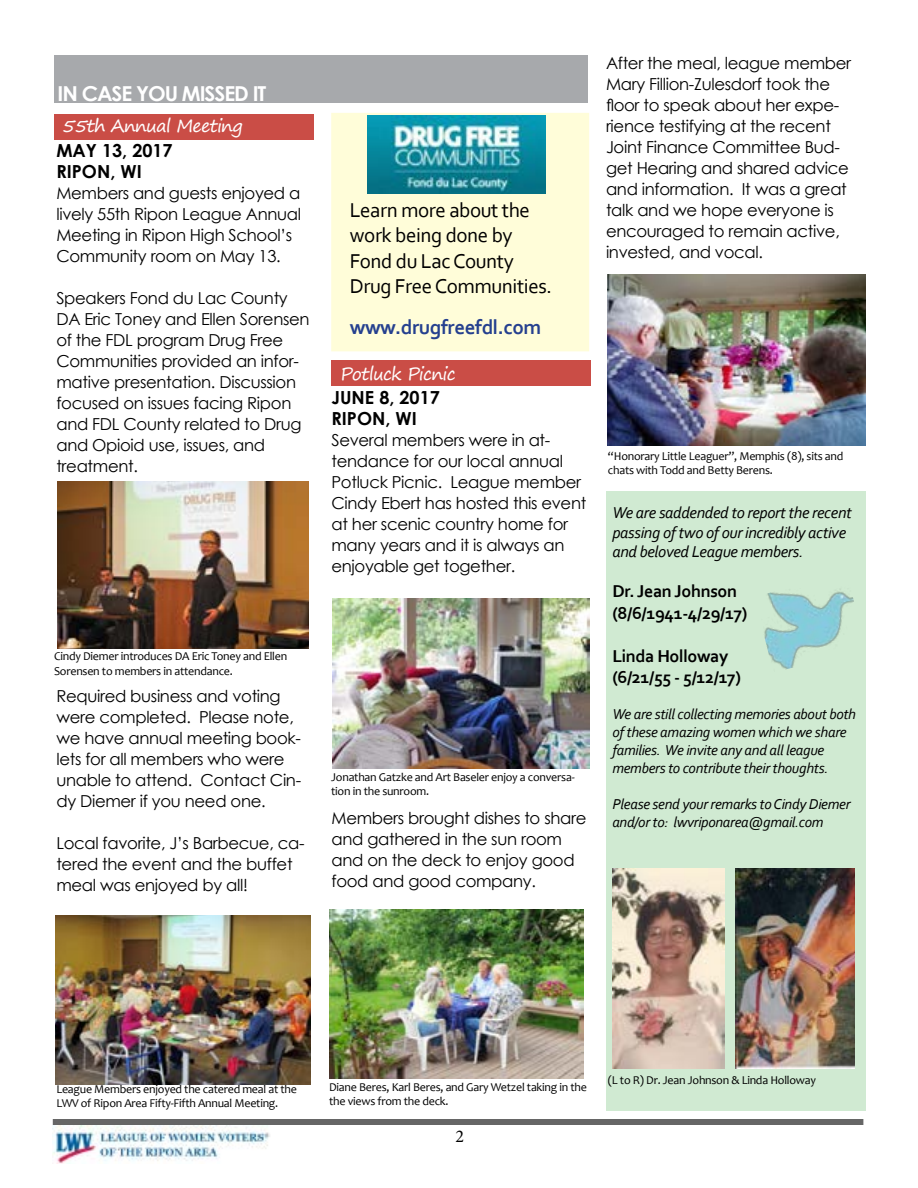
<style>
.page{position:relative;width:918px;height:1188px;background:#fff}
.page>*{position:absolute;margin:0;border:0;box-sizing:border-box;transform-origin:0 0}
.t1{font:21px/25.2px "Corbel";letter-spacing:-.02em;color:#000}
.t2{font:700 21px "Corbel";letter-spacing:-.02em;color:#25408f}
.t3{font:700 20.55px "Century Gothic";letter-spacing:-.05em;color:#fff}
.t4{font:700 18px/21.6px "Corbel";letter-spacing:-.02em;color:#000}
.t5{font:700 18px/21px "Century Gothic";color:#000}
.t6{font:18px "Minion Pro";color:#000}
.t7{font:17.7px "Segoe Print";letter-spacing:-.05em;color:#fff}
.t8{font:16.5px/21px "Century Gothic";letter-spacing:-.02em;color:#000}
.t9{font:italic 16.5px/19.8px "Corbel";letter-spacing:-.02em;color:#000}
.t10{font:italic 15px/18px "Corbel";letter-spacing:-.02em;color:#000}
.t11{font:12px/14.4px "Candara";letter-spacing:-.02em;color:#000}
</style>
<div class="page">
<div style="left:53px;top:1119px;width:810px;height:6px;background:#666"></div>
<img style="left:53px;top:1125px;width:217px;height:39px">
<div style="left:54px;top:55px;width:534px;height:48px;background:#a7a9ac"></div>
<div style="left:54px;top:114px;width:259px;height:26px;background:#ca4d46"></div>
<div style="left:332px;top:360px;width:259px;height:25px;background:#ca4d46"></div>
<div style="left:331px;top:113px;width:258px;height:238px;background:#fffdd9"></div>
<img style="left:57px;top:482px;width:252px;height:166px">
<img style="left:332px;top:598px;width:257px;height:170px">
<img style="left:608px;top:274px;width:258px;height:171px">
<img style="left:329px;top:910px;width:255px;height:168px">
<img style="left:56px;top:916px;width:254px;height:168px">
<img style="left:368px;top:116px;width:177px;height:77px">
<div style="left:606px;top:491px;width:260px;height:619px;background:#d0ead2"></div>
<img style="left:612px;top:868px;width:113px;height:200px">
<img style="left:735px;top:868px;width:120px;height:200px">
<img style="left:764px;top:589px;width:90px;height:80px">
<p class="t3" style="left:58px;top:78px;width:210px">IN CASE YOU MISSED IT</p>
<p class="t7" style="left:62px;top:109px;width:182px">55th Annual Meeting</p>
<p class="t5" style="left:56px;top:139px;width:118px">MAY 13, 2017<br>RIPON, WI</p>
<p class="t8" style="left:56px;top:182px;width:246px">Members and guests enjoyed a lively 55th Ripon League Annual<br>Meeting in Ripon High School’s<br>Community room on May 13.</p>
<p class="t8" style="left:56px;top:287px;width:255px">Speakers Fond du Lac County<br>DA Eric Toney and Ellen Sorensen of the FDL program Drug Free<br>Communities provided an infor&shy;mative presentation. Discussion focused on issues facing Ripon and FDL County related to Drug and Opioid use, issues, and treatment.</p>
<p class="t11" style="left:54px;top:649px;width:235px">Cindy Diemer introduces DA Eric Toney and Ellen<br>Sorensen to members in attendance.</p>
<p class="t8" style="left:56px;top:685px;width:246px">Required business and voting were completed. Please note, we have annual meeting book&shy;lets for all members who were unable to attend. Contact Cin&shy;dy Diemer if you need one.</p>
<p class="t8" style="left:56px;top:832px;width:250px">Local favorite, J’s Barbecue, ca&shy;tered the event and the buffet meal was enjoyed by all!</p>
<p class="t1" style="left:350px;top:197px;width:204px">Learn more about the work being done by<br>Fond du Lac County<br>Drug Free Communities.</p>
<p class="t2" style="left:350px;top:314px;width:193px">www.drugfreefdl.com</p>
<p class="t7" style="left:341px;top:358px;width:117px">Potluck Picnic</p>
<p class="t5" style="left:332px;top:387px;width:110px">JUNE 8, 2017<br>RIPON, WI</p>
<p class="t8" style="left:332px;top:430px;width:256px">Several members were in at&shy;tendance for our local annual<br>Potluck Picnic. League member<br>Cindy Ebert has hosted this event at her scenic country home for many years and it is always an enjoyable get together.</p>
<p class="t11" style="left:331px;top:770px;width:245px">Jonathan Gatzke and Art Baseler enjoy a conversa&shy;tion in the sunroom.</p>
<p class="t8" style="left:332px;top:808px;width:256px">Members brought dishes to share and gathered in the sun room and on the deck to enjoy good food and good company.</p>
<p class="t8" style="left:606px;top:52px;width:247px">After the meal, league member<br>Mary Fillion-Zulesdorf took the floor to speak about her expe&shy;rience testifying at the recent<br>Joint Finance Committee Bud&shy;get Hearing and shared advice and information. It was a great talk and we hope everyone is encouraged to remain active, invested, and vocal.</p>
<p class="t11" style="left:608px;top:448px;width:237px">“Honorary Little Leaguer”, Memphis (8), sits and chats with Todd and Betty Berens.</p>
<p class="t9" style="left:612px;top:502px;width:241px">We are saddended to report the recent passing of two of our incredibly active and beloved League members.</p>
<p class="t4" style="left:612px;top:580px;width:136px">Dr. Jean Johnson (8/6/1941-4/29/17)</p>
<p class="t4" style="left:612px;top:645px;width:130px">Linda Holloway (6/21/55 - 5/12/17)</p>
<p class="t10" style="left:612px;top:705px;width:245px">We are still collecting memories about both of these amazing women which we share families. We invite any and all league members to contribute their thoughts.</p>
<p class="t10" style="left:612px;top:795px;width:240px">Please send your remarks to Cindy Diemer and/or to: lwvriponarea@gmail.com</p>
<p class="t11" style="left:56px;top:1082px;width:242px">League Members enjoyed the catered meal at the<br>LWV of Ripon Area Fifty-Fifth Annual Meeting.</p>
<p class="t11" style="left:329px;top:1080px;width:259px">Diane Beres, Karl Beres, and Gary Wetzel taking in the the views from the deck.</p>
<p class="t6" style="left:456px;top:1124px;width:10px">2</p>
<p class="t11" style="left:608px;top:1073px;width:210px">(L to R) Dr. Jean Johnson &amp; Linda Holloway</p>
</div>
